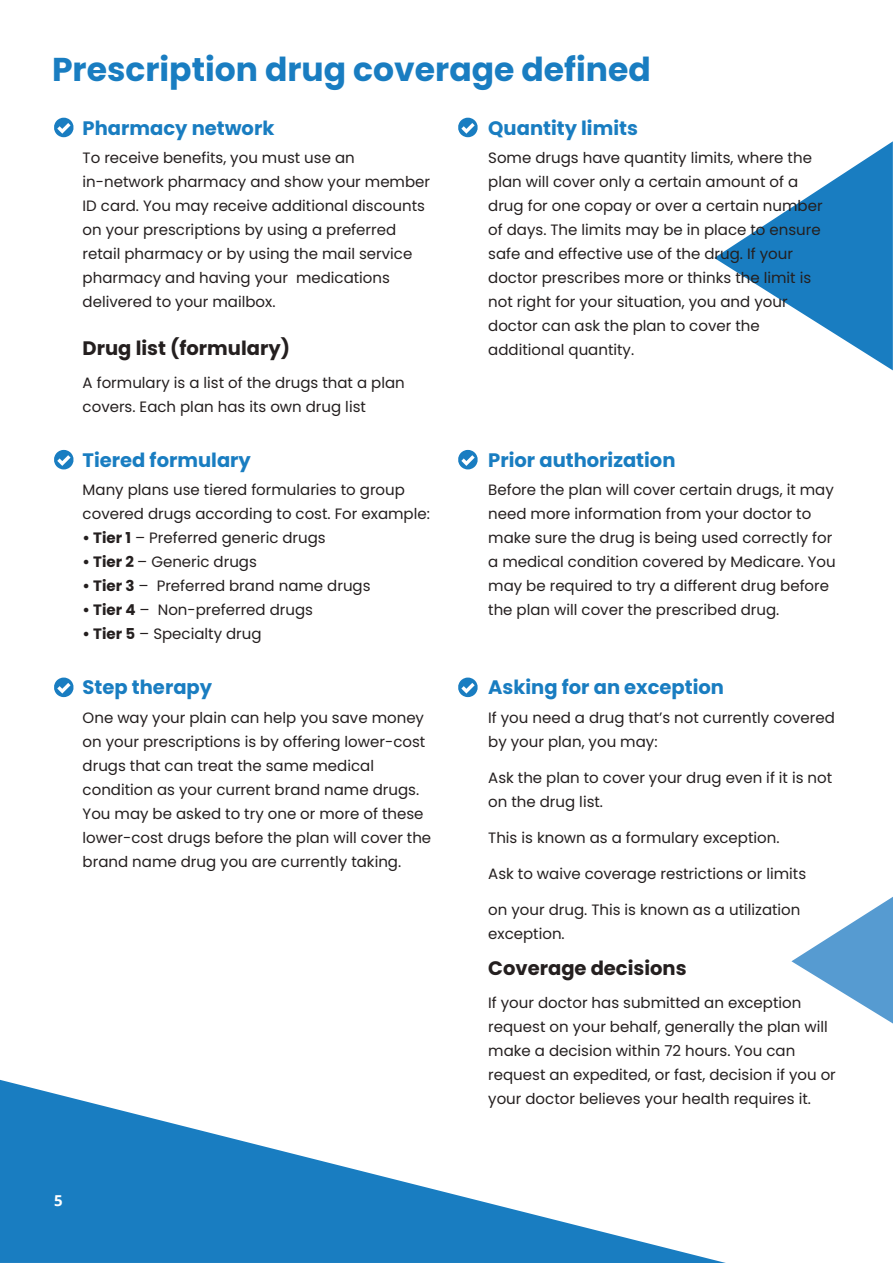
<style>
.page{position:relative;width:893px;height:1263px;background:#fff}
.page>*{position:absolute;margin:0;border:0;box-sizing:border-box;transform-origin:0 0}
.t1{font:700 33px "Poppins";color:#197dc1}
.t2{font:700 19.5px "Poppins";color:#197dc1}
.t3{font:700 19.5px "Poppins";color:#241f1f}
.t4{font:15px/24px "Poppins";color:#241f1f}
.t5{font:700 15px "Open Sans";color:#fff}
.s1{font-weight:700}
</style>
<div class="page">
<svg style="left:791px;top:897px;width:102px;height:126px"></svg>
<svg style="left:714px;top:141px;width:179px;height:229px"></svg>
<svg style="left:0;top:1080px;width:726px;height:183px;fill:#197dc1"></svg>
<svg style="left:54px;top:118px;width:20px;height:19px"></svg>
<svg style="left:458px;top:118px;width:20px;height:19px"></svg>
<svg style="left:54px;top:450px;width:20px;height:19px"></svg>
<svg style="left:458px;top:450px;width:20px;height:19px"></svg>
<svg style="left:54px;top:677px;width:20px;height:20px"></svg>
<svg style="left:458px;top:677px;width:20px;height:20px"></svg>
<h1 class="t1" style="left:52px;top:50px;width:600px">Prescription drug coverage defined</h1>
<h2 class="t2" style="left:83px;top:116px;width:193px">Pharmacy network</h2>
<p class="t4" style="left:83px;top:146px;width:349px">To receive benefits, you must use an in-network pharmacy and show your member ID card. You may receive additional discounts on your prescriptions by using a preferred retail pharmacy or by using the mail service pharmacy and having your medications delivered to your mailbox.</p>
<h2 class="t3" style="left:83px;top:337px;width:209px">Drug list (formulary)</h2>
<p class="t4" style="left:83px;top:371px;width:324px">A formulary is a list of the drugs that a plan covers. Each plan has its own drug list</p>
<h2 class="t2" style="left:83px;top:449px;width:170px">Tiered formulary</h2>
<p class="t4" style="left:83px;top:478px;width:349px">Many plans use tiered formularies to group covered drugs according to cost. For example:</p>
<p class="t4" style="left:83px;top:526px;width:245px"><span class="s1">• Tier 1</span> – Preferred generic drugs</p>
<p class="t4" style="left:83px;top:550px;width:176px"><span class="s1">• Tier 2</span> – Generic drugs</p>
<p class="t4" style="left:83px;top:574px;width:289px"><span class="s1">• Tier 3</span> – Preferred brand name drugs</p>
<p class="t4" style="left:83px;top:598px;width:232px"><span class="s1">• Tier 4</span> – Non-preferred drugs</p>
<p class="t4" style="left:83px;top:622px;width:180px"><span class="s1">• Tier 5</span> – Specialty drug</p>
<h2 class="t2" style="left:83px;top:676px;width:131px">Step therapy</h2>
<p class="t4" style="left:83px;top:706px;width:350px">One way your plain can help you save money on your prescriptions is by offering lower-cost drugs that can treat the same medical condition as your current brand name drugs.<br>You may be asked to try one or more of these lower-cost drugs before the plan will cover the brand name drug you are currently taking.</p>
<p class="t5" style="left:54px;top:1190px;width:10px">5</p>
<h2 class="t2" style="left:488px;top:116px;width:151px">Quantity limits</h2>
<p class="t4" style="left:488px;top:146px;width:336px">Some drugs have quantity limits, where the plan will cover only a certain amount of a drug for one copay or over a certain number of days. The limits may be in place to ensure safe and effective use of the drug. If your doctor prescribes more or thinks the limit is not right for your situation, you and your doctor can ask the plan to cover the additional quantity.</p>
<h2 class="t2" style="left:488px;top:449px;width:189px">Prior authorization</h2>
<p class="t4" style="left:488px;top:478px;width:349px">Before the plan will cover certain drugs, it may need more information from your doctor to make sure the drug is being used correctly for a medical condition covered by Medicare. You may be required to try a different drug before the plan will cover the prescribed drug.</p>
<h2 class="t2" style="left:488px;top:676px;width:237px">Asking for an exception</h2>
<p class="t4" style="left:488px;top:706px;width:348px">If you need a drug that’s not currently covered by your plan, you may:</p>
<p class="t4" style="left:488px;top:766px;width:346px">Ask the plan to cover your drug even if it is not on the drug list.</p>
<p class="t4" style="left:488px;top:826px;width:293px">This is known as a formulary exception.</p>
<p class="t4" style="left:488px;top:862px;width:319px">Ask to waive coverage restrictions or limits</p>
<p class="t4" style="left:488px;top:898px;width:314px">on your drug. This is known as a utilization exception.</p>
<h2 class="t3" style="left:488px;top:957px;width:200px">Coverage decisions</h2>
<p class="t4" style="left:488px;top:991px;width:349px">If your doctor has submitted an exception request on your behalf, generally the plan will make a decision within 72 hours. You can request an expedited, or fast, decision if you or your doctor believes your health requires it.</p>
</div>
